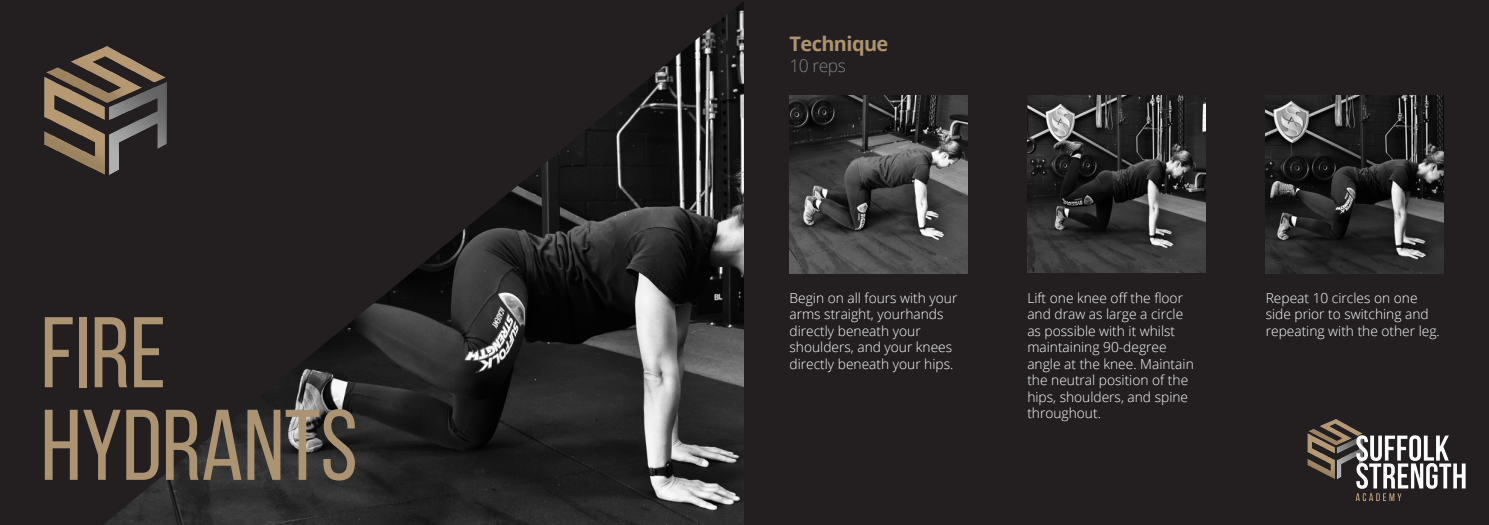
<style>
.page{position:relative;width:1489px;height:525px;background:#fff}
.page>*{position:absolute;margin:0;border:0;box-sizing:border-box;transform-origin:0 0}
.t1{font:100px "Bebas Neue";color:#ac9371}
.t2{font:700 20px "Open Sans";letter-spacing:-.03em;color:#ac9371}
.t3{font:300 17.5px "Open Sans";letter-spacing:-.03em;color:#808384}
.t4{font:300 13.75px/16.5px "Open Sans";color:#fff}
</style>
<div class="page">
<svg style="left:0;top:0;width:744px;height:524px;background:#2a2828"></svg>
<img style="left:27px;top:32px;width:162px;height:158px">
<div style="left:744px;top:0;width:744px;height:524px;background:#231f20"></div>
<img style="left:789px;top:95px;width:178px;height:178px">
<img style="left:1027px;top:95px;width:178px;height:178px">
<img style="left:1265px;top:95px;width:178px;height:178px">
<img style="left:1307px;top:419px;width:159px;height:83px">
<p class="t1" style="left:41px;top:298px;width:127px">FIRE</p>
<p class="t1" style="left:41px;top:391px;width:318px">HYDRANTS</p>
<p class="t2" style="left:789px;top:29px;width:100px">Technique</p>
<p class="t3" style="left:789px;top:53px;width:58px">10 reps</p>
<p class="t4" style="left:789px;top:289px;width:169px">Begin on all fours with your arms straight, yourhands directly beneath your shoulders, and your knees directly beneath your hips.</p>
<p class="t4" style="left:1027px;top:289px;width:168px">Lift one knee off the floor and draw as large a circle as possible with it whilst maintaining 90-degree angle at the knee. Maintain the neutral position of the hips, shoulders, and spine throughout.</p>
<p class="t4" style="left:1265px;top:289px;width:176px">Repeat 10 circles on one side prior to switching and repeating with the other leg.</p>
</div>
